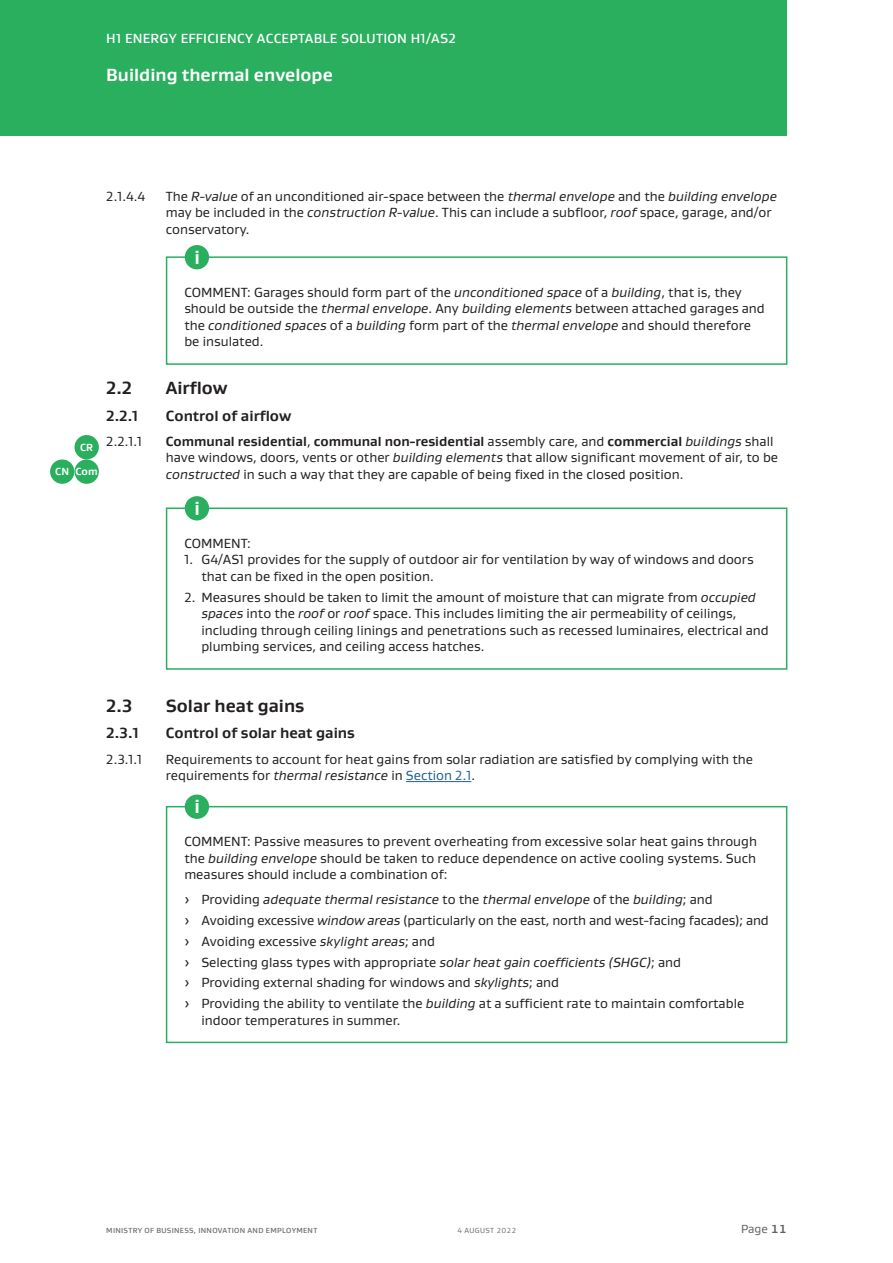
<style>
.page{position:relative;width:893px;height:1263px;background:#fff}
.page>*{position:absolute;margin:0;border:0;box-sizing:border-box;transform-origin:0 0}
._1_1_1_Body{font:700 19.5px "Gustan";color:#fff}
.Bar_header{font:700 18px "Gustan";color:#fff}
._2_Heading{font:700 18px "Gustan";color:#231f20}
._1_1_1_Body-2{font:700 18px "Gustan";color:#231f20}
._3_Header{font:700 15px "Gustan";color:#231f20}
._5_Body{font:13.5px/16.5px "Gustan";color:#231f20}
._1_1_1_Body-3{font:13.5px/16.5px "Gustan";color:#231f20}
.t1{font:italic 13.5px "Gustan";color:#231f20}
.t2{font:500 13.5px "Gustan";letter-spacing:.02em;color:#fff}
.t3{font:12px "Gustan";color:#636366}
._1_1_1_Body-4{font:700 10.5px "Gustan";color:#fff}
.t4{font:500 7.5px "Gustan";letter-spacing:.04em;color:#6c6d70}
.t5{font:7.5px "Gustan";letter-spacing:.04em;color:#6c6d70}
.s1{font-style:italic}
.s2{font-weight:700}
.s3{color:#215e9e}
.s4{font-style:normal}
</style>
<div class="page">
<div style="left:0;top:0;width:787px;height:136px;background:#29af5d"></div>
<div style="left:166px;top:256px;width:621px;height:109px;border:2px solid #29af5d"></div>
<div style="left:185px;top:245px;width:24px;height:24px;background:#29af5d;border-radius:50%"></div>
<div style="left:166px;top:507px;width:621px;height:163px;border:2px solid #29af5d"></div>
<div style="left:185px;top:496px;width:24px;height:24px;background:#29af5d;border-radius:50%"></div>
<hr style="left:406px;top:781px;width:65px;height:1px;background:#215e9e">
<div style="left:166px;top:806px;width:621px;height:237px;border:2px solid #29af5d"></div>
<div style="left:185px;top:794px;width:24px;height:25px;background:#29af5d;border-radius:50%"></div>
<div style="left:75px;top:435px;width:24px;height:24px;background:#29af5d;border-radius:50%"></div>
<div style="left:75px;top:459px;width:24px;height:25px;background:#29af5d;border-radius:50%"></div>
<div style="left:50px;top:459px;width:24px;height:25px;background:#29af5d;border-radius:50%"></div>
<p class="t2" style="left:106px;top:30px;width:351px">H1 ENERGY EFFICIENCY ACCEPTABLE SOLUTION H1/AS2</p>
<p class="Bar_header" style="left:106px;top:63px;width:228px">Building thermal envelope</p>
<p class="_1_1_1_Body-3" style="left:106px;top:187px;width:40px">2.1.4.4</p>
<p class="_1_1_1_Body-3" style="left:166px;top:187px;width:613px">The <span class="s1">R-value</span> of an unconditioned air-space between the <span class="s1">thermal envelope</span> and the <span class="s1">building envelope </span>may be included in the <span class="s1">construction R-value</span>. This can include a subfloor, <span class="s1">roof</span> space, garage, and/or conservatory.</p>
<p class="_1_1_1_Body" style="left:194px;top:244px;width:7px">i</p>
<p class="_5_Body" style="left:184px;top:284px;width:582px">COMMENT: Garages should form part of the <span class="s1">unconditioned space</span> of a <span class="s1">building</span>, that is, they should be outside the <span class="s1">thermal envelope</span>. Any <span class="s1">building elements</span> between attached garages and the <span class="s1">conditioned spaces</span> of a <span class="s1">building</span> form part of the <span class="s1">thermal envelope</span> and should therefore be insulated.</p>
<p class="_1_1_1_Body-4" style="left:80px;top:440px;width:14px">CR</p>
<p class="_1_1_1_Body-4" style="left:55px;top:465px;width:15px">CN</p>
<p class="_1_1_1_Body-4" style="left:76px;top:465px;width:24px">Com</p>
<p class="_1_1_1_Body-2" style="left:106px;top:376px;width:27px">2.2</p>
<p class="_1_1_1_Body-2" style="left:166px;top:376px;width:63px">Airflow</p>
<p class="_3_Header" style="left:106px;top:406px;width:34px">2.2.1</p>
<p class="_3_Header" style="left:166px;top:406px;width:127px">Control of airflow</p>
<p class="_1_1_1_Body-3" style="left:106px;top:433px;width:37px">2.2.1.1</p>
<p class="_1_1_1_Body-3" style="left:166px;top:433px;width:614px"><span class="s2">Communal residential</span>, <span class="s2">communal non-residential</span> assembly care, and <span class="s2">commercial</span> <span class="s1">buildings</span> shall have windows, doors, vents or other <span class="s1">building elements</span> that allow significant movement of air, to be <span class="s1">constructed</span> in such a way that they are capable of being fixed in the closed position.</p>
<p class="_1_1_1_Body" style="left:194px;top:495px;width:7px">i</p>
<p class="_5_Body" style="left:184px;top:535px;width:68px">COMMENT:</p>
<p class="_5_Body" style="left:201px;top:551px;width:554px;text-indent:-17px">1. G4/AS1 provides for the supply of outdoor air for ventilation by way of windows and doors that can be fixed in the open position.</p>
<p class="_5_Body" style="left:201px;top:588px;width:569px;text-indent:-17px">2. Measures should be taken to limit the amount of moisture that can migrate from <span class="s1">occupied spaces</span> into the <span class="s1">roof</span> or <span class="s1">roof</span> space. This includes limiting the air permeability of ceilings, including through ceiling linings and penetrations such as recessed luminaires, electrical and plumbing services, and ceiling access hatches.</p>
<p class="_2_Heading" style="left:106px;top:694px;width:28px">2.3</p>
<p class="_2_Heading" style="left:166px;top:694px;width:140px">Solar heat gains</p>
<p class="_3_Header" style="left:106px;top:723px;width:34px">2.3.1</p>
<p class="_3_Header" style="left:166px;top:723px;width:191px">Control of solar heat gains</p>
<p class="_1_1_1_Body-3" style="left:106px;top:750px;width:37px">2.3.1.1</p>
<p class="_1_1_1_Body-3" style="left:166px;top:750px;width:589px">Requirements to account for heat gains from solar radiation are satisfied by complying with the requirements for <span class="s1">thermal resistance</span> in <span class="s3">Section 2.1</span>.</p>
<p class="_1_1_1_Body" style="left:194px;top:793px;width:7px">i</p>
<p class="_5_Body" style="left:184px;top:833px;width:574px;text-align:justify">COMMENT: Passive measures to prevent overheating from excessive solar heat gains through the <span class="s1">building envelope</span> should be taken to reduce dependence on active cooling systems. Such measures should include a combination of:</p>
<p class="t1" style="left:184px;top:891px;width:530px"><span class="s4">› Providing</span> adequate thermal resistance <span class="s4">to the</span> thermal envelope <span class="s4">of the</span> building<span class="s4">; and</span></p>
<p class="_5_Body" style="left:184px;top:912px;width:586px">› Avoiding excessive <span class="s1">window areas</span> (particularly on the east, north and west-facing facades); and</p>
<p class="_5_Body" style="left:184px;top:933px;width:252px">› Avoiding excessive <span class="s1">skylight areas</span>; and</p>
<p class="_5_Body" style="left:184px;top:953px;width:498px">› Selecting glass types with appropriate <span class="s1">solar heat gain coefficients (SHGC)</span>; and</p>
<p class="_5_Body" style="left:184px;top:974px;width:376px">› Providing external shading for windows and <span class="s1">skylights</span>; and</p>
<p class="_5_Body" style="left:201px;top:995px;width:544px;text-indent:-17px">› Providing the ability to ventilate the <span class="s1">building</span> at a sufficient rate to maintain comfortable indoor temperatures in summer.</p>
<p class="t4" style="left:106px;top:1225px;width:212px">MINISTRY OF BUSINESS, INNOVATION AND EMPLOYMENT</p>
<p class="t5" style="left:457px;top:1225px;width:61px">4 AUGUST 2022</p>
<p class="t3" style="left:741px;top:1221px;width:47px">Page <span class="s2">11</span></p>
</div>
